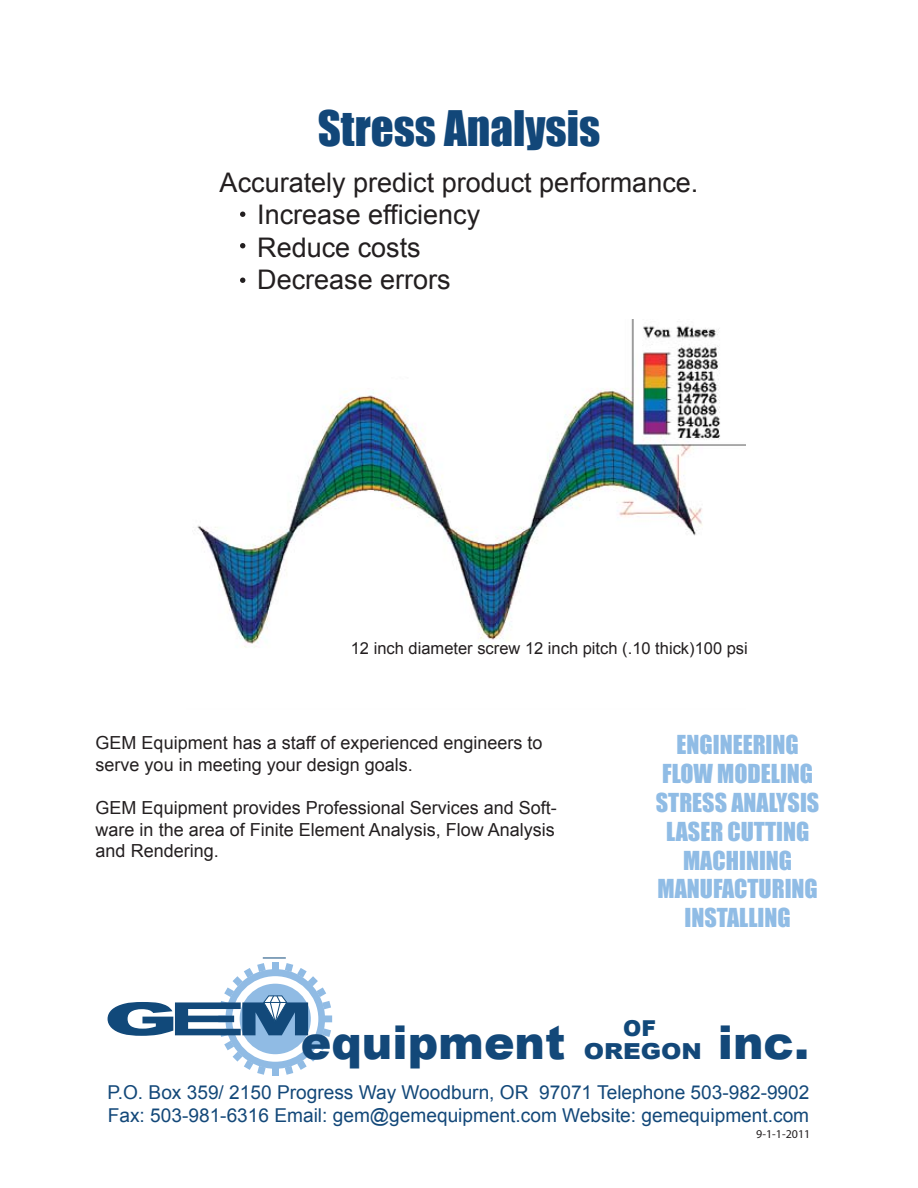
<style>
.page{position:relative;width:918px;height:1188px;background:#fff}
.page>*{position:absolute;margin:0;border:0;box-sizing:border-box;transform-origin:0 0}
.t1{font:900 46.65px "Arial";color:#134879}
.t2{font:45px "Impact";color:#124779}
.t3{font:27px/32.4px "Arial";color:#231f20}
.t4{font:24px/28.8px "Impact";color:#90bce5;text-align:center}
.t5{font:900 22.05px "Arial";color:#134879;scale:1.11 1}
.t6{font:900 21.9px "Arial";color:#11497a}
.t7{font:19.05px/23px "Arial";color:#134879}
.t8{font:18px/21.6px "Arial";color:#231f20}
.t9{font:16.5px "Arial";color:#231f20}
.t10{font:12px "Myriad";color:#231f20}
</style>
<div class="page">
<img style="left:197px;top:320px;width:549px;height:328px">
<div style="left:233px;top:321px;width:365px;height:54px;background:#fff"></div>
<div style="left:272px;top:1068px;width:7px;height:8px;background:#90bbe4"></div>
<div style="left:325px;top:1015px;width:7px;height:7px;background:#90bbe4"></div>
<svg style="left:108px;top:958px;width:223px;height:117px"></svg>
<svg style="left:240px;top:212px;width:5px;height:5px"></svg>
<svg style="left:240px;top:243px;width:5px;height:5px"></svg>
<svg style="left:240px;top:278px;width:5px;height:5px"></svg>
<h2 class="t2" style="left:318px;top:94px;width:284px">Stress Analysis</h2>
<h3 class="t3" style="left:257px;top:166px;width:443px;text-indent:-38px">Accurately predict product performance.<br>Increase efficiency<br>Reduce costs<br>Decrease errors</h3>
<p class="t9" style="left:351px;top:637px;width:399px">12 inch diameter screw 12 inch pitch (.10 thick)100 psi</p>
<p class="t8" style="left:96px;top:732px;width:448px">GEM Equipment has a staff of experienced engineers to serve you in meeting your design goals.</p>
<p class="t8" style="left:96px;top:797px;width:463px;text-align:justify">GEM Equipment provides Professional Services and Soft&shy;ware in the area of Finite Element Analysis, Flow Analysis and Rendering.</p>
<h3 class="t4" style="left:656px;top:730px;width:165px">ENGINEERING<br>FLOW MODELING<br>STRESS ANALYSIS<br>LASER CUTTING<br>MACHINING<br>MANUFACTURING<br>INSTALLING</h3>
<p class="t6" style="left:623px;top:1012px;width:34px">OF</p>
<h1 class="t1" style="left:301px;top:1008px;width:266px">equipment</h1>
<h1 class="t1" style="left:718px;top:1008px;width:93px">inc.</h1>
<p class="t5" style="left:584px;top:1035px;width:108px">OREGON</p>
<p class="t7" style="left:108px;top:1081px;width:703px">P.O. Box 359/ 2150 Progress Way Woodburn, OR 97071 Telephone 503-982-9902<br>Fax: 503-981-6316 Email: gem@gemequipment.com Website: gemequipment.com</p>
<p class="t10" style="left:756px;top:1128px;width:56px">9-1-1-2011</p>
</div>
